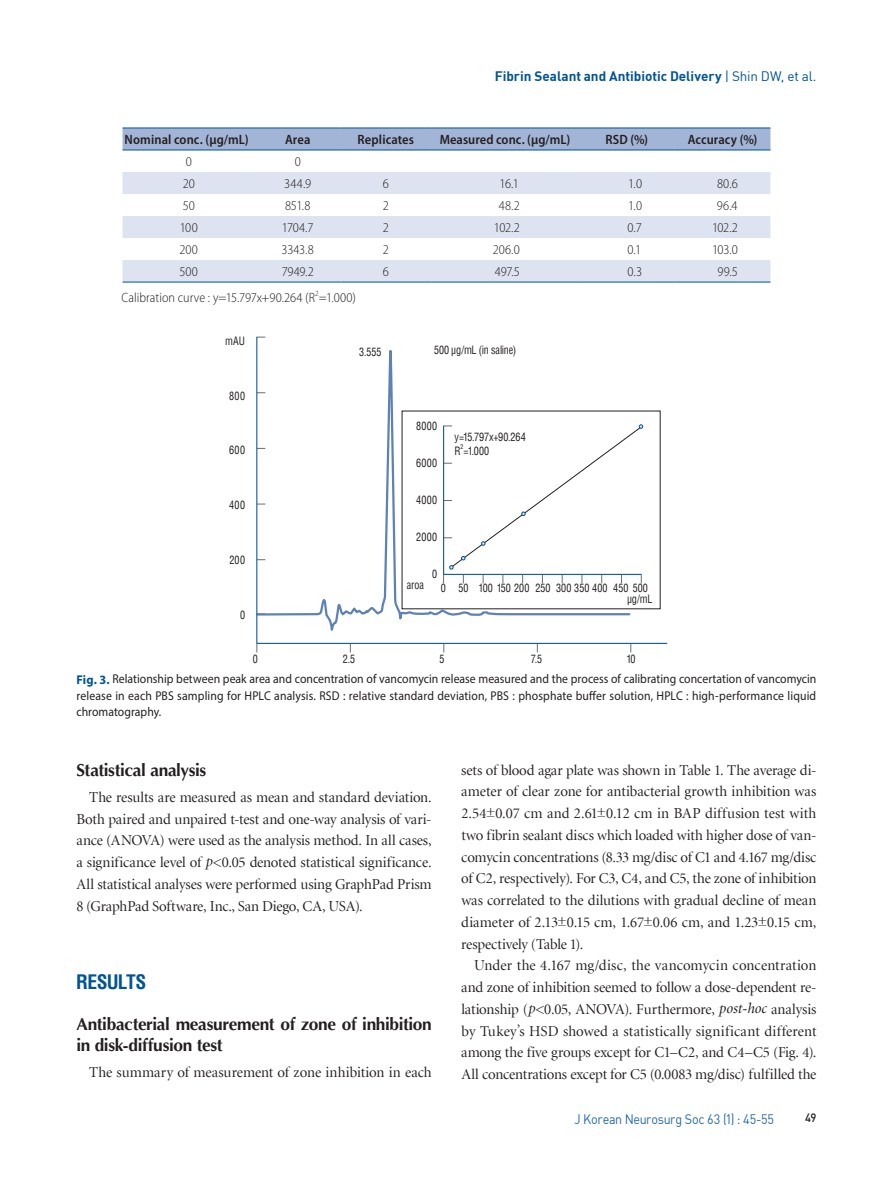
<style>
.page{position:relative;width:893px;height:1191px;background:#fff}
.page>*{position:absolute;margin:0;border:0;box-sizing:border-box;transform-origin:0 0}
.t1{font:700 condensed 19.5px "Helvetica";letter-spacing:-.04em;color:#005495}
.t2{font:700 17.25px/21.8px "Optima";letter-spacing:-.02em;color:#231f20}
.t3{font:15px/21.8px "Minion LT Display";letter-spacing:-.005em;color:#231f20;text-align:justify}
.t4{font:300 semi-condensed 13.5px "Myriad Pro";letter-spacing:-.005em;color:#231f20}
.t5{font:600 semi-condensed 13.5px "Myriad Pro";letter-spacing:.005em;color:#231f20}
.t6{font:700 13.5px "DIN";letter-spacing:-.005em;color:#005495}
.t7{font:13.5px "DIN";letter-spacing:-.02em;color:#2369a5;scale:.93 1}
.t8{font:12.75px/16.5px "Myriad Pro";letter-spacing:.01em;color:#231f20;text-align:justify;scale:.92 1}
.t9{font:12px "Dinmed";color:#231f20;scale:.93 1}
.t10{font:condensed 11.25px/13.5px "Helvetica";letter-spacing:.005em;color:#231f20;scale:.9 1}
.t11{font:condensed 11.25px "Helvetica";letter-spacing:-.02em;color:#231f20;scale:.9 1}
.t12{font:300 semi-condensed 7.8px "Myriad Pro";color:#231f20}
.t13{font:condensed 6.6px "Helvetica";color:#231f20;scale:.9 1}
.s1{font-weight:400}
.s2{font-weight:700;color:#005495}
.s3{font-family:"Minion LT";font-style:italic}
</style>
<div class="page">
<div style="left:123px;top:129px;width:647px;height:21px;background:#a3b5d6"></div>
<svg style="left:123px;top:172px;width:647px;height:110px;fill:#dde3f0"></svg>
<hr style="left:123px;top:128px;width:132px;height:1px;background:#005495">
<hr style="left:255px;top:128px;width:85px;height:1px;background:#005495">
<hr style="left:340px;top:128px;width:91px;height:1px;background:#005495">
<hr style="left:431px;top:128px;width:148px;height:1px;background:#005495">
<hr style="left:579px;top:128px;width:96px;height:1px;background:#005495">
<hr style="left:675px;top:128px;width:95px;height:1px;background:#005495">
<hr style="left:123px;top:150px;width:132px;height:1px;background:#005495">
<hr style="left:255px;top:150px;width:85px;height:1px;background:#005495">
<hr style="left:340px;top:150px;width:91px;height:1px;background:#005495">
<hr style="left:431px;top:150px;width:148px;height:1px;background:#005495">
<hr style="left:579px;top:150px;width:96px;height:1px;background:#005495">
<hr style="left:675px;top:150px;width:95px;height:1px;background:#005495">
<hr style="left:123px;top:282px;width:132px;height:1px;background:#005495">
<hr style="left:255px;top:282px;width:85px;height:1px;background:#005495">
<hr style="left:340px;top:282px;width:91px;height:1px;background:#005495">
<hr style="left:431px;top:282px;width:148px;height:1px;background:#005495">
<hr style="left:579px;top:282px;width:96px;height:1px;background:#005495">
<hr style="left:675px;top:282px;width:95px;height:1px;background:#005495">
<svg style="left:256px;top:336px;width:412px;height:308px"></svg>
<p class="t6" style="left:495px;top:68px;width:323px">Fibrin Sealant and Antibiotic Delivery <span class="s1">| Shin DW, et al.</span></p>
<p class="t5" style="left:125px;top:130px;width:126px">Nominal conc. (μg/mL)</p>
<p class="t5" style="left:285px;top:130px;width:27px">Area</p>
<p class="t5" style="left:358px;top:130px;width:58px">Replicates</p>
<p class="t5" style="left:440px;top:130px;width:132px">Measured conc. (μg/mL)</p>
<p class="t5" style="left:606px;top:130px;width:44px">RSD (%)</p>
<p class="t5" style="left:688px;top:130px;width:71px">Accuracy (%)</p>
<p class="t4" style="left:186px;top:153px;width:8px">0</p>
<p class="t4" style="left:295px;top:153px;width:8px">0</p>
<p class="t4" style="left:183px;top:175px;width:14px">20</p>
<p class="t4" style="left:284px;top:175px;width:28px">344.9</p>
<p class="t4" style="left:383px;top:175px;width:8px">6</p>
<p class="t4" style="left:500px;top:175px;width:21px">16.1</p>
<p class="t4" style="left:628px;top:175px;width:15px">1.0</p>
<p class="t4" style="left:717px;top:175px;width:22px">80.6</p>
<p class="t4" style="left:183px;top:197px;width:14px">50</p>
<p class="t4" style="left:285px;top:197px;width:27px">851.8</p>
<p class="t4" style="left:383px;top:197px;width:8px">2</p>
<p class="t4" style="left:499px;top:197px;width:23px">48.2</p>
<p class="t4" style="left:628px;top:197px;width:15px">1.0</p>
<p class="t4" style="left:717px;top:197px;width:22px">96.4</p>
<p class="t4" style="left:180px;top:219px;width:19px">100</p>
<p class="t4" style="left:282px;top:219px;width:33px">1704.7</p>
<p class="t4" style="left:383px;top:219px;width:8px">2</p>
<p class="t4" style="left:494px;top:219px;width:27px">102.2</p>
<p class="t4" style="left:627px;top:219px;width:16px">0.7</p>
<p class="t4" style="left:712px;top:219px;width:27px">102.2</p>
<p class="t4" style="left:180px;top:241px;width:20px">200</p>
<p class="t4" style="left:282px;top:241px;width:34px">3343.8</p>
<p class="t4" style="left:383px;top:241px;width:8px">2</p>
<p class="t4" style="left:493px;top:241px;width:28px">206.0</p>
<p class="t4" style="left:627px;top:241px;width:15px">0.1</p>
<p class="t4" style="left:712px;top:241px;width:27px">103.0</p>
<p class="t4" style="left:180px;top:263px;width:20px">500</p>
<p class="t4" style="left:282px;top:263px;width:34px">7949.2</p>
<p class="t4" style="left:383px;top:263px;width:8px">6</p>
<p class="t4" style="left:495px;top:263px;width:26px">497.5</p>
<p class="t4" style="left:628px;top:263px;width:16px">0.3</p>
<p class="t4" style="left:717px;top:263px;width:22px">99.5</p>
<p class="t4" style="left:122px;top:290px;width:236px">Calibration curve : y=15.797x+90.264 (R =1.000)</p>
<p class="t12" style="left:315px;top:288px;width:5px">2</p>
<p class="t10" style="left:225px;top:334px;width:24px">mAU</p>
<p class="t10" style="left:229px;top:389px;width:19px">800</p>
<p class="t10" style="left:229px;top:443px;width:19px">600</p>
<p class="t10" style="left:229px;top:498px;width:19px">400</p>
<p class="t10" style="left:229px;top:553px;width:19px">200</p>
<p class="t10" style="left:240px;top:607px;width:7px">0</p>
<p class="t10" style="left:359px;top:345px;width:26px">3.555</p>
<p class="t11" style="left:434px;top:343px;width:93px">500 μg/mL (in saline)</p>
<p class="t10" style="left:416px;top:419px;width:25px">8000</p>
<p class="t10" style="left:416px;top:456px;width:25px">6000</p>
<p class="t10" style="left:416px;top:493px;width:25px">4000</p>
<p class="t10" style="left:416px;top:530px;width:25px">2000</p>
<p class="t10" style="left:432px;top:567px;width:7px">0</p>
<p class="t10" style="left:454px;top:430px;width:81px">y=15.797x+90.264<br>R =1.000</p>
<p class="t13" style="left:461px;top:442px;width:5px">2</p>
<p class="t10" style="left:407px;top:577px;width:21px">aroa</p>
<p class="t10" style="left:441px;top:581px;width:232px">0 50 100 150 200 250 300 350 400 450 500</p>
<p class="t10" style="left:627px;top:592px;width:30px">μg/mL</p>
<p class="t10" style="left:253px;top:652px;width:7px">0</p>
<p class="t10" style="left:343px;top:652px;width:15px">2.5</p>
<p class="t10" style="left:440px;top:652px;width:7px">5</p>
<p class="t10" style="left:531px;top:652px;width:14px">7.5</p>
<p class="t10" style="left:626px;top:652px;width:12px">10</p>
<p class="t8" style="left:77px;top:670px;width:806px"><span class="s2">Fig. 3.</span> Relationship between peak area and concentration of vancomycin release measured and the process of calibrating concertation of vancomycin release in each PBS sampling for HPLC analysis. RSD : relative standard deviation, PBS : phosphate buffer solution, HPLC : high-performance liquid chromatography.</p>
<p class="t2" style="left:76px;top:759px;width:131px">Statistical analysis</p>
<p class="t3" style="left:76px;top:786px;width:357px;text-indent:13px">The results are measured as mean and standard deviation.<br>Both paired and unpaired t-test and one-way analysis of vari&shy;ance (ANOVA) were used as the analysis method. In all cases, a significance level of <span class="s3">p</span>&lt;0.05 denoted statistical significance.<br>All statistical analyses were performed using GraphPad Prism 8 (GraphPad Software, Inc., San Diego, CA, USA).</p>
<h1 class="t1" style="left:76px;top:968px;width:72px">RESULTS</h1>
<p class="t2" style="left:76px;top:1013px;width:357px">Antibacterial measurement of zone of inhibition in disk-diffusion test</p>
<p class="t3" style="left:89px;top:1062px;width:344px">The summary of measurement of zone inhibition in each</p>
<p class="t3" style="left:461px;top:759px;width:357px">sets of blood agar plate was shown in Table 1. The average di&shy;ameter of clear zone for antibacterial growth inhibition was 2.54±0.07 cm and 2.61±0.12 cm in BAP diffusion test with two fibrin sealant discs which loaded with higher dose of van&shy;comycin concentrations (8.33 mg/disc of C1 and 4.167 mg/disc of C2, respectively). For C3, C4, and C5, the zone of inhibition was correlated to the dilutions with gradual decline of mean diameter of 2.13±0.15 cm, 1.67±0.06 cm, and 1.23±0.15 cm, respectively (Table 1).</p>
<p class="t3" style="left:461px;top:955px;width:357px;text-indent:13px">Under the 4.167 mg/disc, the vancomycin concentration and zone of inhibition seemed to follow a dose-dependent re&shy;lationship (<span class="s3">p</span>&lt;0.05, ANOVA). Furthermore, <span class="s3">post-hoc</span> analysis by Tukey’s HSD showed a statistically significant different among the five groups except for C1–C2, and C4–C5 (Fig. 4).<br>All concentrations except for C5 (0.0083 mg/disc) fulfilled the</p>
<p class="t7" style="left:574px;top:1110px;width:216px">J Korean Neurosurg Soc 63 (1) : 45-55</p>
<p class="t9" style="left:805px;top:1109px;width:14px">49</p>
</div>
